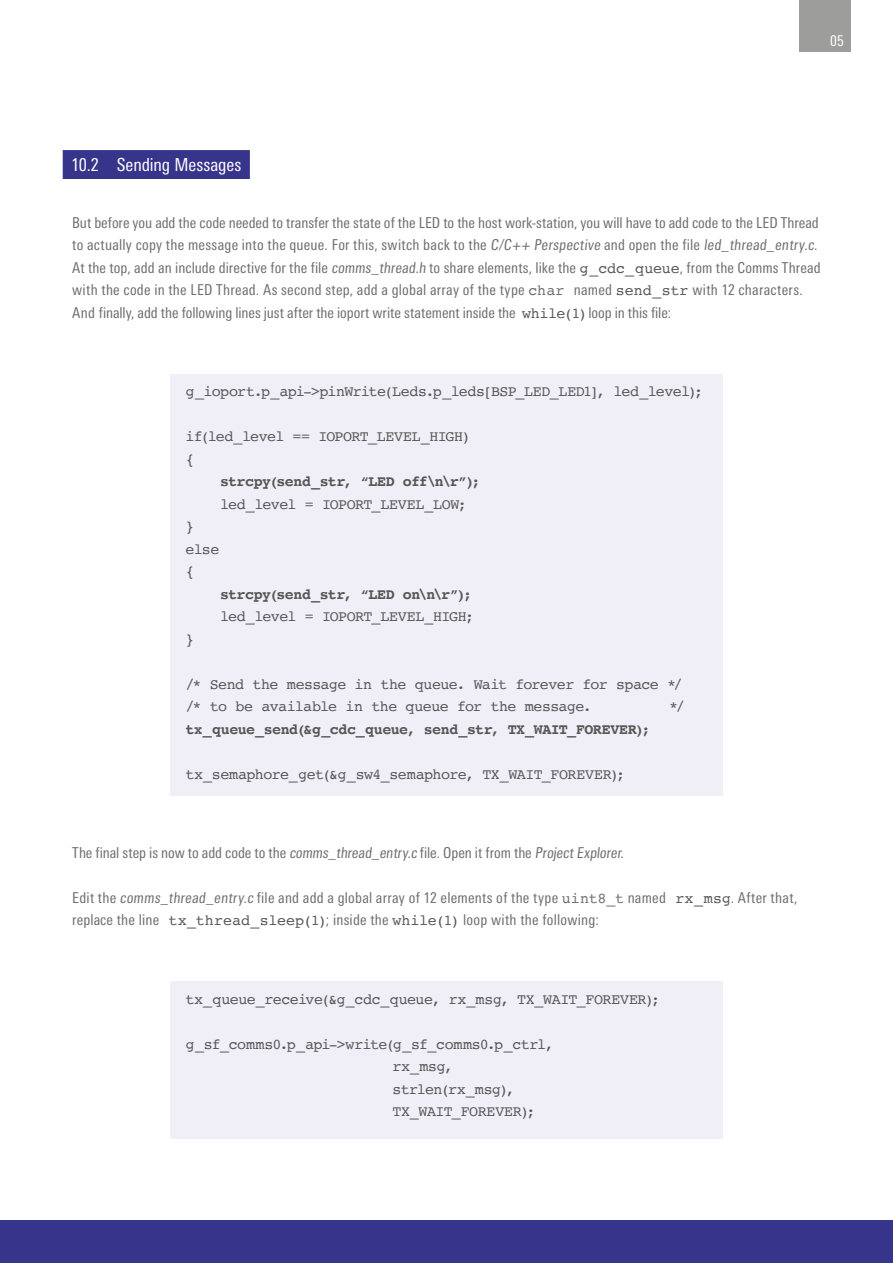
<style>
.page{position:relative;width:893px;height:1263px;background:#fff}
.page>*{position:absolute;margin:0;border:0;box-sizing:border-box;transform-origin:0 0}
.chapter_12_15pt_incl{font:condensed 18px "Linotype Univers";letter-spacing:-.005em;color:#fff}
.copy_10_15pt{font:condensed 15px/22.5px "Linotype Univers";letter-spacing:.01em;color:#706f6f}
.copy_10_15pt-2{font:15px "Courier";letter-spacing:-.035em;color:#575756}
.copy_10_15pt-3{font:700 15px "Courier";letter-spacing:-.035em;color:#575756}
.t1{font:condensed 15px "Linotype Univers";color:#fff}
.s1{font-family:"Courier";font-stretch:normal;color:#575756}
.s2{font-family:"Courier";font-stretch:normal}
</style>
<div class="page">
<div style="left:63px;top:150px;width:187px;height:29px;background:#37348b"></div>
<div style="left:170px;top:374px;width:553px;height:421px;background:#f0eff8"></div>
<div style="left:170px;top:981px;width:553px;height:158px;background:#f0eff8"></div>
<div style="left:799px;top:0;width:51px;height:51px;background:#9d9d9c"></div>
<div style="left:0;top:1220px;width:893px;height:43px;background:#37348b"></div>
<p class="t1" style="left:830px;top:32px;width:15px">05</p>
<p class="chapter_12_15pt_incl" style="left:71px;top:155px;width:172px">10.2 Sending Messages</p>
<p class="copy_10_15pt" style="left:72px;top:211px;width:748px">But before you add the code needed to transfer the state of the LED to the host work-station, you will have to add code to the LED Thread to actually copy the message into the queue. For this, switch back to the C/C++ Perspective and open the file led_thread_entry.c.</p>
<p class="copy_10_15pt" style="left:72px;top:256px;width:750px">At the top, add an include directive for the file comms_thread.h to share elements, like the <span class="s1">g_cdc_queue</span>, from the Comms Thread with the code in the LED Thread. As second step, add a global array of the type <span class="s2">char</span> named <span class="s1">send_str</span> with 12 characters.<br>And finally, add the following lines just after the ioport write statement inside the <span class="s1">while(1)</span> loop in this file:</p>
<p class="copy_10_15pt-2" style="left:185px;top:380px;width:519px">g_ioport.p_api-&gt;pinWrite(Leds.p_leds[BSP_LED_LED1], led_level);</p>
<p class="copy_10_15pt-2" style="left:185px;top:425px;width:287px">if(led_level == IOPORT_LEVEL_HIGH)</p>
<p class="copy_10_15pt-2" style="left:185px;top:447px;width:11px">{</p>
<p class="copy_10_15pt-3" style="left:220px;top:470px;width:262px">strcpy(send_str, “LED off\n\r”);</p>
<p class="copy_10_15pt-2" style="left:220px;top:492px;width:248px">led_level = IOPORT_LEVEL_LOW;</p>
<p class="copy_10_15pt-2" style="left:185px;top:515px;width:11px">}</p>
<p class="copy_10_15pt-2" style="left:185px;top:537px;width:35px">else</p>
<p class="copy_10_15pt-2" style="left:185px;top:560px;width:11px">{</p>
<p class="copy_10_15pt-3" style="left:220px;top:582px;width:254px">strcpy(send_str, “LED on\n\r”);</p>
<p class="copy_10_15pt-2" style="left:220px;top:605px;width:256px">led_level = IOPORT_LEVEL_HIGH;</p>
<p class="copy_10_15pt-2" style="left:185px;top:627px;width:11px">}</p>
<p class="copy_10_15pt-2" style="left:185px;top:672px;width:499px">/* Send the message in the queue. Wait forever for space */</p>
<p class="copy_10_15pt-2" style="left:185px;top:695px;width:408px">/* to be available in the queue for the message.</p>
<p class="copy_10_15pt-2" style="left:669px;top:695px;width:17px">*/</p>
<p class="copy_10_15pt-3" style="left:185px;top:717px;width:466px">tx_queue_send(&amp;g_cdc_queue, send_str, TX_WAIT_FOREVER);</p>
<p class="copy_10_15pt-2" style="left:185px;top:762px;width:441px">tx_semaphore_get(&amp;g_sw4_semaphore, TX_WAIT_FOREVER);</p>
<p class="copy_10_15pt" style="left:72px;top:841px;width:553px">The final step is now to add code to the comms_thread_entry.c file. Open it from the Project Explorer.</p>
<p class="copy_10_15pt" style="left:72px;top:886px;width:727px">Edit the comms_thread_entry.c file and add a global array of 12 elements of the type <span class="s2">uint8_t</span> named <span class="s1">rx_msg</span>. After that, replace the line <span class="s1">tx_thread_sleep(1)</span>; inside the <span class="s1">while(1)</span> loop with the following:</p>
<p class="copy_10_15pt-2" style="left:185px;top:987px;width:476px">tx_queue_receive(&amp;g_cdc_queue, rx_msg, TX_WAIT_FOREVER);</p>
<p class="copy_10_15pt-2" style="left:185px;top:1032px;width:369px">g_sf_comms0.p_api-&gt;write(g_sf_comms0.p_ctrl,</p>
<p class="copy_10_15pt-2" style="left:392px;top:1055px;width:62px">rx_msg,</p>
<p class="copy_10_15pt-2" style="left:392px;top:1077px;width:124px">strlen(rx_msg),</p>
<p class="copy_10_15pt-2" style="left:392px;top:1100px;width:144px">TX_WAIT_FOREVER);</p>
</div>
